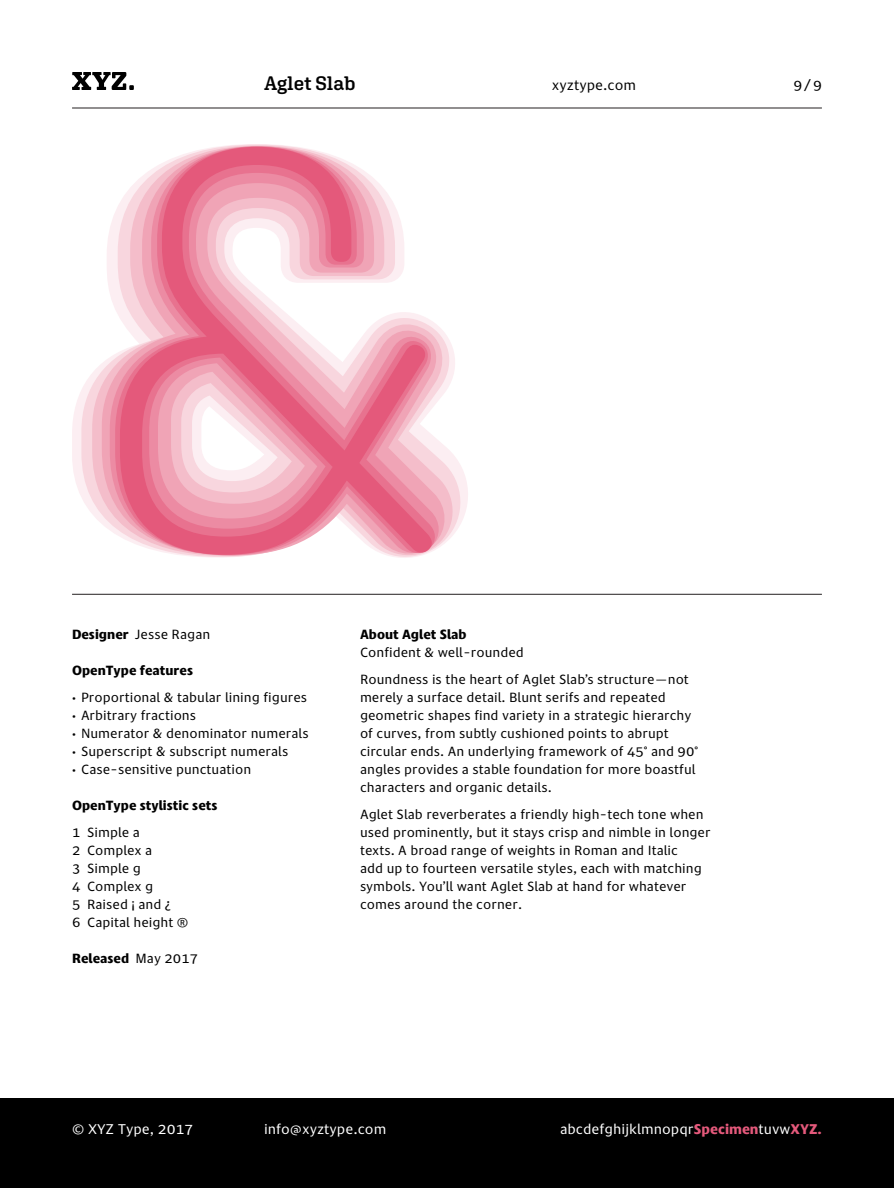
<style>
.page{position:relative;width:894px;height:1188px;background:#fff}
.page>*{position:absolute;margin:0;border:0;box-sizing:border-box;transform-origin:0 0}
.t1{font:600 19.5px "Aglet Slab";letter-spacing:-.005em;color:#000}
.t2{font:13.5px "Grep D01";color:#fff}
.t3{font:13.5px "Grep D01";color:#000}
.t4{font:12.75px/18px "Grep D01";color:#000}
.t5{font:700 12.75px "Grep D01";color:#000}
.s1{font-weight:700}
.s2{font-weight:400}
.s3{font-weight:700;color:#e4597b}
</style>
<div class="page">
<div style="left:0;top:1098px;width:893px;height:90px;background:#000"></div>
<svg style="left:72px;top:72px;width:62px;height:18px"></svg>
<hr style="left:72px;top:108px;width:749px;height:1px;background:#231f20">
<svg style="left:72px;top:144px;width:396px;height:364px"></svg>
<svg style="left:81px;top:145px;width:385px;height:384px"></svg>
<svg style="left:92px;top:146px;width:365px;height:412px"></svg>
<svg style="left:102px;top:146px;width:346px;height:411px"></svg>
<svg style="left:110px;top:146px;width:331px;height:409px"></svg>
<svg style="left:115px;top:147px;width:322px;height:408px"></svg>
<svg style="left:120px;top:147px;width:313px;height:408px"></svg>
<hr style="left:72px;top:594px;width:749px;height:1px;background:#231f20">
<h1 class="t1" style="left:264px;top:71px;width:93px">Aglet Slab</h1>
<p class="t3" style="left:551px;top:76px;width:86px">xyztype.com</p>
<p class="t3" style="left:793px;top:76px;width:30px">9/9</p>
<p class="t4" style="left:72px;top:626px;width:140px"><span class="s1">Designer</span> Jesse Ragan</p>
<p class="t5" style="left:72px;top:662px;width:122px">OpenType features</p>
<p class="t4" style="left:72px;top:689px;width:236px">• Proportional &amp; tabular lining figures</p>
<p class="t4" style="left:72px;top:707px;width:126px">• Arbitrary fractions</p>
<p class="t4" style="left:72px;top:725px;width:238px">• Numerator &amp; denominator numerals</p>
<p class="t4" style="left:72px;top:743px;width:218px">• Superscript &amp; subscript numerals</p>
<p class="t4" style="left:72px;top:761px;width:181px">• Case-sensitive punctuation</p>
<p class="t5" style="left:72px;top:797px;width:147px">OpenType stylistic sets</p>
<p class="t4" style="left:72px;top:824px;width:118px">1 Simple a<br>2 Complex a<br>3 Simple g<br>4 Complex g<br>5 Raised ¡ and ¿<br>6 Capital height ®</p>
<p class="t5" style="left:72px;top:950px;width:128px">Released <span class="s2">May 2017</span></p>
<p class="t5" style="left:360px;top:626px;width:108px">About Aglet Slab</p>
<p class="t4" style="left:360px;top:639px;width:330px;line-height:27px">Confident &amp; well-rounded<br>Roundness is the heart of Aglet Slab’s structure—not</p>
<p class="t4" style="left:360px;top:689px;width:339px">merely a surface detail. Blunt serifs and repeated geometric shapes find variety in a strategic hierarchy of curves, from subtly cushioned points to abrupt circular ends. An underlying framework of 45° and 90° angles provides a stable foundation for more boastful characters and organic details.</p>
<p class="t4" style="left:360px;top:806px;width:352px">Aglet Slab reverberates a friendly high-tech tone when used prominently, but it stays crisp and nimble in longer texts. A broad range of weights in Roman and Italic<br>add up to fourteen versatile styles, each with matching symbols. You’ll want Aglet Slab at hand for whatever comes around the corner.</p>
<p class="t2" style="left:72px;top:1120px;width:123px">© XYZ Type, 2017</p>
<p class="t2" style="left:264px;top:1120px;width:124px">info@xyztype.com</p>
<p class="t2" style="left:559px;top:1120px;width:263px">abcdefghijklmnopqr<span class="s3">Specimen</span>tuvw<span class="s3">XYZ.</span></p>
</div>
